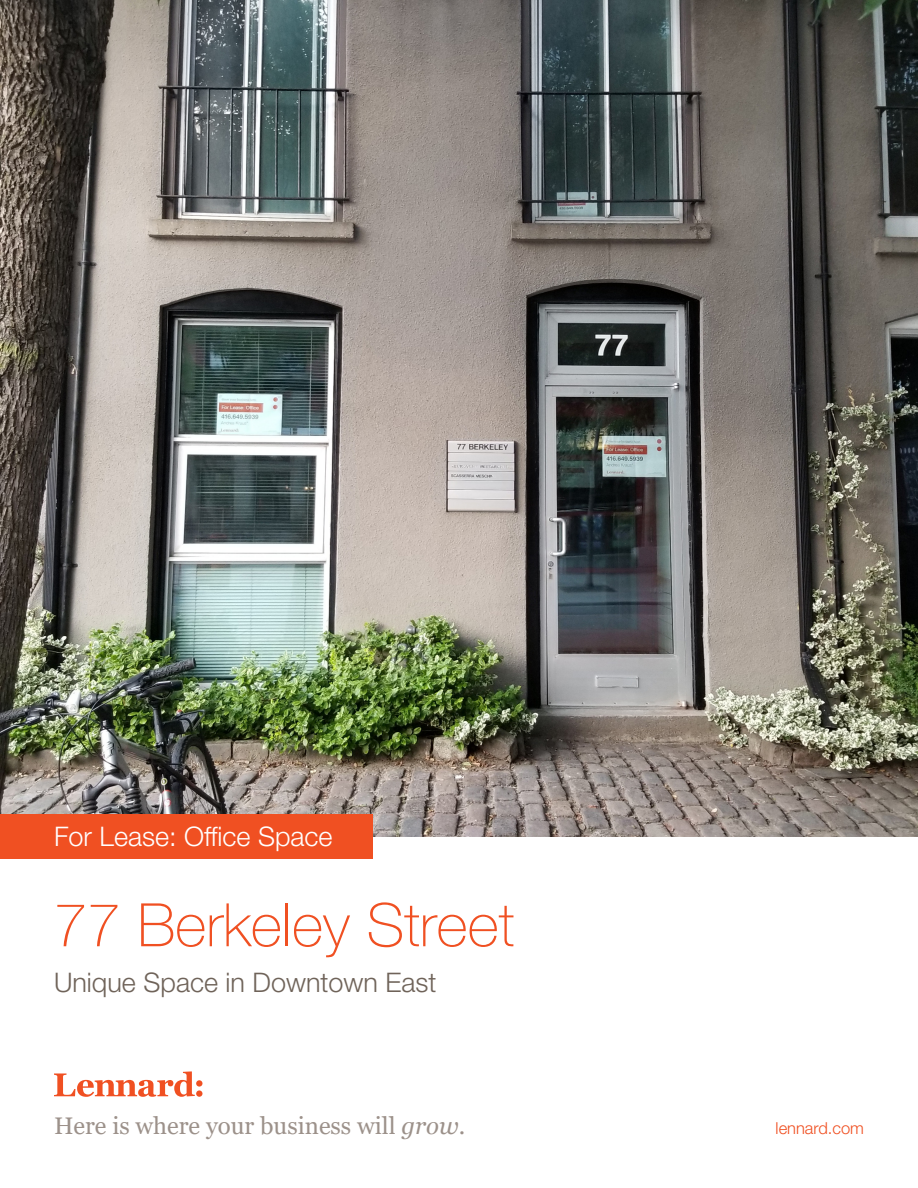
<style>
.page{position:relative;width:918px;height:1188px;background:#fff}
.page>*{position:absolute;margin:0;border:0;box-sizing:border-box;transform-origin:0 0}
.Heading_1{font:100 60px "Helvetica Neue LT Std";color:#f05022}
.Subheading_1{font:300 27px "Helvetica Neue LT Std";color:#6f6359}
.Subheading_1-2{font:300 27px "Helvetica Neue LT Std";color:#fff}
.t1{font:24px "Georgia";color:#9c918a}
.t2{font:300 16.5px "Helvetica Neue LT Std";color:#f05022}
.s1{font-style:italic}
</style>
<div class="page">
<svg style="left:54px;top:1071px;width:148px;height:26px"></svg>
<img style="left:0;top:0;width:918px;height:837px">
<div style="left:0;top:814px;width:373px;height:44px;background:#f05022"></div>
<p class="Subheading_1-2" style="left:54px;top:820px;width:280px">For Lease: Office Space</p>
<p class="Heading_1" style="left:54px;top:891px;width:462px">77 Berkeley Street</p>
<p class="Subheading_1" style="left:54px;top:966px;width:384px">Unique Space in Downtown East</p>
<p class="t1" style="left:54px;top:1111px;width:413px">Here is where your business will <span class="s1">grow</span>.</p>
<p class="t2" style="left:776px;top:1118px;width:90px">lennard.com</p>
</div>
